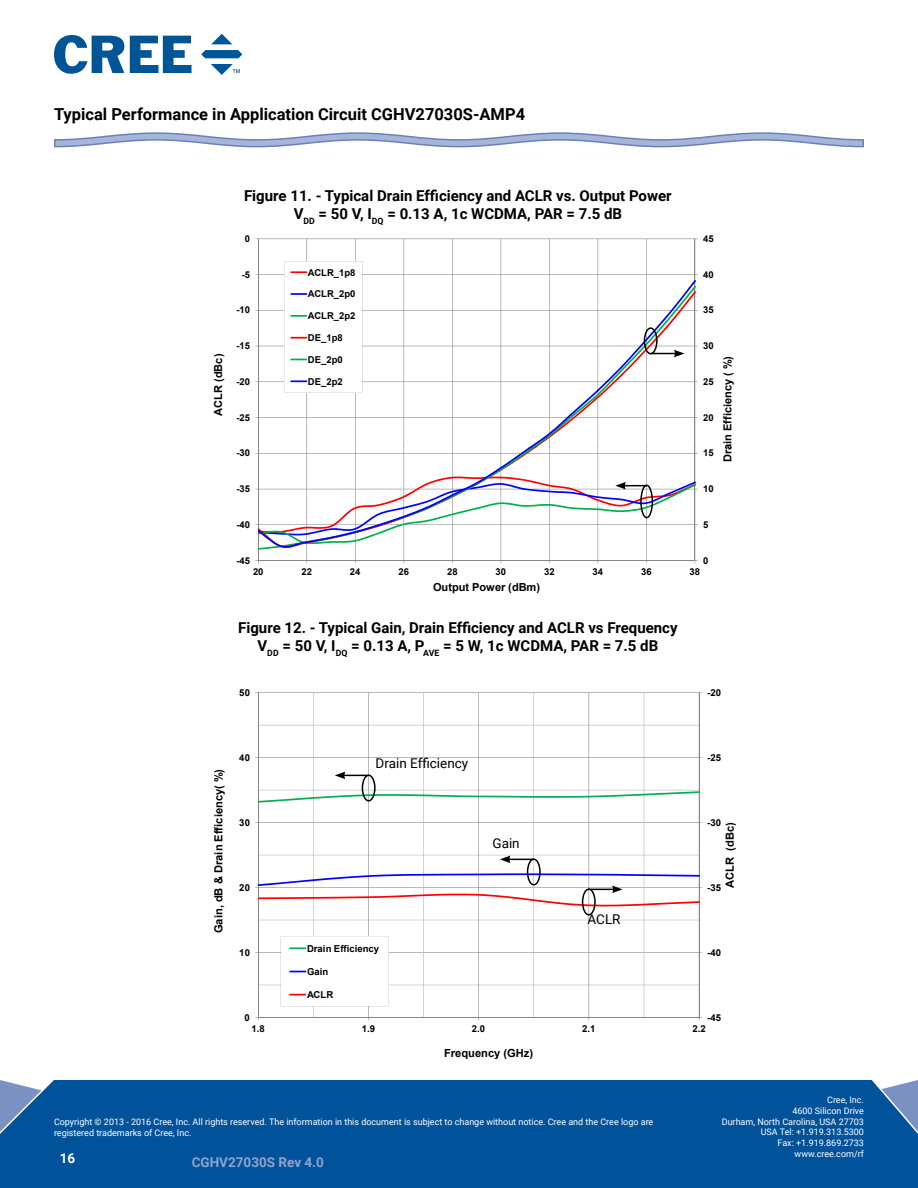
<style>
.page{position:relative;width:918px;height:1188px;background:#fff}
.page>*{position:absolute;margin:0;border:0;box-sizing:border-box;transform-origin:0 0}
.t1{font:700 16.5px "Roboto";color:#000}
.t2{font:700 15px/18px "Roboto";color:#000;text-align:center}
.t3{font:13.5px "Roboto";color:#000}
.t4{font:700 13.5px "Roboto";color:#90a2cd}
.t5{font:700 13.5px "Roboto";color:#fff}
.t6{font:700 11.1px "Arial";color:#000}
.t7{font:700 9.6px "Arial";letter-spacing:.005em;color:#000}
.t8{font:700 9.45px "Arial";letter-spacing:.005em;color:#000}
.t9{font:9px/10.8px "Roboto";color:#fff;text-align:right}
</style>
<div class="page">
<div style="left:0;top:1080px;width:918px;height:108px;background:#00539b"></div>
<svg style="left:54px;top:35px;width:70px;height:39px"></svg>
<svg style="left:130px;top:36px;width:62px;height:37px"></svg>
<svg style="left:211px;top:34px;width:21px;height:10px"></svg>
<svg style="left:201px;top:50px;width:41px;height:8px"></svg>
<svg style="left:211px;top:64px;width:29px;height:10px"></svg>
<svg style="left:54px;top:132px;width:810px;height:16px"></svg>
<hr style="left:258px;top:239px;width:437px;height:1px;background:#858585">
<hr style="left:258px;top:274px;width:437px;height:1px;background:#858585">
<hr style="left:646px;top:239px;width:1px;height:209px;background:#858585">
<hr style="left:598px;top:239px;width:1px;height:209px;background:#858585">
<hr style="left:549px;top:239px;width:1px;height:209px;background:#858585">
<hr style="left:501px;top:239px;width:1px;height:209px;background:#858585">
<hr style="left:452px;top:239px;width:1px;height:209px;background:#858585">
<hr style="left:404px;top:239px;width:1px;height:209px;background:#858585">
<hr style="left:355px;top:239px;width:1px;height:209px;background:#858585">
<hr style="left:306px;top:239px;width:1px;height:209px;background:#858585">
<hr style="left:695px;top:239px;width:1px;height:209px;background:#858585">
<hr style="left:258px;top:239px;width:1px;height:209px;background:#858585">
<svg style="left:259px;top:280px;width:437px;height:168px"></svg>
<svg style="left:284px;top:261px;width:78px;height:131px"></svg>
<hr style="left:306px;top:448px;width:1px;height:112px;background:#858585">
<hr style="left:355px;top:448px;width:1px;height:112px;background:#858585">
<hr style="left:404px;top:448px;width:1px;height:112px;background:#858585">
<hr style="left:452px;top:448px;width:1px;height:112px;background:#858585">
<hr style="left:501px;top:448px;width:1px;height:112px;background:#858585">
<hr style="left:549px;top:448px;width:1px;height:112px;background:#858585">
<hr style="left:598px;top:448px;width:1px;height:112px;background:#858585">
<hr style="left:646px;top:448px;width:1px;height:112px;background:#858585">
<hr style="left:695px;top:448px;width:1px;height:112px;background:#858585">
<hr style="left:258px;top:448px;width:1px;height:112px;background:#858585">
<hr style="left:258px;top:560px;width:437px;height:1px;background:#858585">
<svg style="left:259px;top:448px;width:437px;height:100px"></svg>
<div style="left:644px;top:327px;width:14px;height:27px;border:2px solid #000;border-radius:50%"></div>
<svg style="left:650px;top:350px;width:34px;height:7px"></svg>
<svg style="left:255px;top:477px;width:443px;height:67px"></svg>
<hr style="left:258px;top:725px;width:441px;height:1px;background:#b5b5b5">
<hr style="left:258px;top:790px;width:441px;height:1px;background:#b5b5b5">
<hr style="left:258px;top:855px;width:441px;height:1px;background:#b5b5b5">
<hr style="left:258px;top:692px;width:441px;height:1px;background:#858585">
<hr style="left:258px;top:757px;width:441px;height:1px;background:#858585">
<hr style="left:258px;top:822px;width:441px;height:1px;background:#858585">
<hr style="left:644px;top:693px;width:1px;height:211px;background:#b5b5b5">
<hr style="left:533px;top:693px;width:1px;height:211px;background:#b5b5b5">
<hr style="left:423px;top:693px;width:1px;height:211px;background:#b5b5b5">
<hr style="left:313px;top:693px;width:1px;height:211px;background:#b5b5b5">
<hr style="left:589px;top:693px;width:1px;height:211px;background:#858585">
<hr style="left:478px;top:693px;width:1px;height:211px;background:#858585">
<hr style="left:368px;top:693px;width:1px;height:211px;background:#858585">
<hr style="left:699px;top:693px;width:1px;height:211px;background:#858585">
<hr style="left:258px;top:693px;width:1px;height:211px;background:#858585">
<svg style="left:258px;top:791px;width:442px;height:12px"></svg>
<hr style="left:258px;top:920px;width:441px;height:1px;background:#b5b5b5">
<hr style="left:258px;top:985px;width:441px;height:1px;background:#b5b5b5">
<hr style="left:258px;top:952px;width:441px;height:1px;background:#858585">
<hr style="left:644px;top:904px;width:1px;height:113px;background:#b5b5b5">
<hr style="left:533px;top:904px;width:1px;height:113px;background:#b5b5b5">
<hr style="left:423px;top:904px;width:1px;height:113px;background:#b5b5b5">
<hr style="left:313px;top:904px;width:1px;height:113px;background:#b5b5b5">
<hr style="left:589px;top:904px;width:1px;height:113px;background:#858585">
<hr style="left:478px;top:904px;width:1px;height:113px;background:#858585">
<hr style="left:368px;top:904px;width:1px;height:113px;background:#858585">
<hr style="left:699px;top:904px;width:1px;height:113px;background:#858585">
<hr style="left:258px;top:904px;width:1px;height:113px;background:#858585">
<hr style="left:258px;top:1017px;width:441px;height:1px;background:#858585">
<svg style="left:281px;top:937px;width:107px;height:69px"></svg>
<div style="left:527px;top:858px;width:14px;height:28px;border:2px solid #000;border-radius:50%"></div>
<svg style="left:500px;top:856px;width:34px;height:7px"></svg>
<div style="left:582px;top:888px;width:14px;height:28px;border:2px solid #000;border-radius:50%"></div>
<svg style="left:255px;top:873px;width:447px;height:33px"></svg>
<div style="left:362px;top:774px;width:14px;height:28px;border:2px solid #000;border-radius:50%"></div>
<svg style="left:335px;top:772px;width:34px;height:7px"></svg>
<h1 class="t1" style="left:54px;top:103px;width:473px">Typical Performance in Application Circuit CGHV27030S-AMP4</h1>
<p class="t6" style="left:211px;top:416px;width:63px;rotate:-90deg">ACLR (dBc)</p>
<h2 class="t2" style="left:244px;top:186px;width:429px">Figure 11. - Typical Drain Efficiency and ACLR vs. Output Power<br>V<sub>DD</sub> = 50 V, I<sub>DQ</sub> = 0.13 A, 1c WCDMA, PAR = 7.5 dB</h2>
<p class="t8" style="left:245px;top:232px;width:7px">0</p>
<p class="t8" style="left:703px;top:232px;width:12px">45</p>
<p class="t8" style="left:242px;top:268px;width:10px">-5</p>
<p class="t8" style="left:236px;top:304px;width:15px">-10</p>
<p class="t8" style="left:236px;top:340px;width:15px">-15</p>
<p class="t8" style="left:236px;top:375px;width:15px">-20</p>
<p class="t8" style="left:236px;top:411px;width:15px">-25</p>
<p class="t8" style="left:236px;top:447px;width:15px">-30</p>
<p class="t8" style="left:308px;top:266px;width:49px">ACLR_1p8</p>
<p class="t8" style="left:308px;top:288px;width:49px">ACLR_2p0</p>
<p class="t8" style="left:308px;top:310px;width:49px">ACLR_2p2</p>
<p class="t8" style="left:308px;top:331px;width:36px">DE_1p8</p>
<p class="t8" style="left:308px;top:353px;width:36px">DE_2p0</p>
<p class="t8" style="left:308px;top:375px;width:36px">DE_2p2</p>
<p class="t8" style="left:703px;top:268px;width:12px">40</p>
<p class="t8" style="left:703px;top:304px;width:12px">35</p>
<p class="t8" style="left:703px;top:340px;width:12px">30</p>
<p class="t8" style="left:703px;top:375px;width:12px">25</p>
<p class="t8" style="left:703px;top:411px;width:12px">20</p>
<p class="t8" style="left:703px;top:447px;width:12px">15</p>
<p class="t6" style="left:720px;top:462px;width:108px;rotate:-90deg">Drain Efficiency ( %)</p>
<p class="t8" style="left:236px;top:483px;width:15px">-35</p>
<p class="t8" style="left:703px;top:483px;width:12px">10</p>
<p class="t8" style="left:236px;top:518px;width:15px">-40</p>
<p class="t8" style="left:703px;top:518px;width:7px">5</p>
<p class="t8" style="left:236px;top:554px;width:15px">-45</p>
<p class="t8" style="left:703px;top:554px;width:7px">0</p>
<p class="t8" style="left:253px;top:566px;width:12px">20</p>
<p class="t8" style="left:301px;top:566px;width:12px">22</p>
<p class="t8" style="left:350px;top:566px;width:12px">24</p>
<p class="t8" style="left:399px;top:566px;width:12px">26</p>
<p class="t8" style="left:447px;top:566px;width:12px">28</p>
<p class="t8" style="left:496px;top:566px;width:12px">30</p>
<p class="t8" style="left:544px;top:566px;width:12px">32</p>
<p class="t8" style="left:593px;top:566px;width:12px">34</p>
<p class="t8" style="left:641px;top:566px;width:12px">36</p>
<p class="t8" style="left:690px;top:566px;width:12px">38</p>
<p class="t6" style="left:433px;top:579px;width:109px">Output Power (dBm)</p>
<h2 class="t2" style="left:238px;top:618px;width:441px">Figure 12. - Typical Gain, Drain Efficiency and ACLR vs Frequency<br>V<sub>DD</sub> = 50 V, I<sub>DQ</sub> = 0.13 A, P<sub>AVE</sub> = 5 W, 1c WCDMA, PAR = 7.5 dB</h2>
<p class="t7" style="left:239px;top:686px;width:12px">50</p>
<p class="t7" style="left:707px;top:686px;width:15px">-20</p>
<p class="t6" style="left:211px;top:933px;width:166px;rotate:-90deg">Gain, dB &amp; Drain Efficiency( %)</p>
<p class="t7" style="left:239px;top:751px;width:12px">40</p>
<h3 class="t3" style="left:376px;top:753px;width:94px">Drain Efficiency</h3>
<p class="t7" style="left:707px;top:751px;width:15px">-25</p>
<p class="t7" style="left:239px;top:816px;width:12px">30</p>
<p class="t7" style="left:239px;top:881px;width:12px">20</p>
<h3 class="t3" style="left:492px;top:834px;width:29px">Gain</h3>
<p class="t7" style="left:707px;top:816px;width:15px">-30</p>
<p class="t6" style="left:723px;top:888px;width:67px;rotate:-90deg">ACLR (dBc)</p>
<p class="t7" style="left:707px;top:881px;width:15px">-35</p>
<h3 class="t3" style="left:588px;top:910px;width:35px">ACLR</h3>
<p class="t7" style="left:239px;top:946px;width:12px">10</p>
<p class="t7" style="left:307px;top:942px;width:74px">Drain Efficiency</p>
<p class="t7" style="left:307px;top:965px;width:23px">Gain</p>
<p class="t7" style="left:307px;top:988px;width:28px">ACLR</p>
<p class="t7" style="left:707px;top:946px;width:15px">-40</p>
<p class="t7" style="left:245px;top:1011px;width:7px">0</p>
<p class="t7" style="left:707px;top:1011px;width:15px">-45</p>
<p class="t7" style="left:251px;top:1022px;width:15px">1.8</p>
<p class="t7" style="left:362px;top:1022px;width:15px">1.9</p>
<p class="t7" style="left:472px;top:1022px;width:15px">2.0</p>
<p class="t7" style="left:582px;top:1022px;width:15px">2.1</p>
<p class="t7" style="left:692px;top:1022px;width:15px">2.2</p>
<p class="t6" style="left:444px;top:1046px;width:91px">Frequency (GHz)</p>
<p class="t9" style="left:54px;top:1116px;width:601px;text-align:left">Copyright © 2013 - 2016 Cree, Inc. All rights reserved. The information in this document is subject to change without notice. Cree and the Cree logo are registered trademarks of Cree, Inc.</p>
<h3 class="t5" style="left:60px;top:1148px;width:17px">16</h3>
<h3 class="t4" style="left:192px;top:1153px;width:134px">CGHV27030S Rev 4.0</h3>
<p class="t9" style="left:722px;top:1094px;width:144px">Cree, Inc.<br>4600 Silicon Drive<br>Durham, North Carolina, USA 27703<br>USA Tel: +1.919.313.5300<br>Fax: +1.919.869.2733 www.cree.com/rf</p>
</div>
